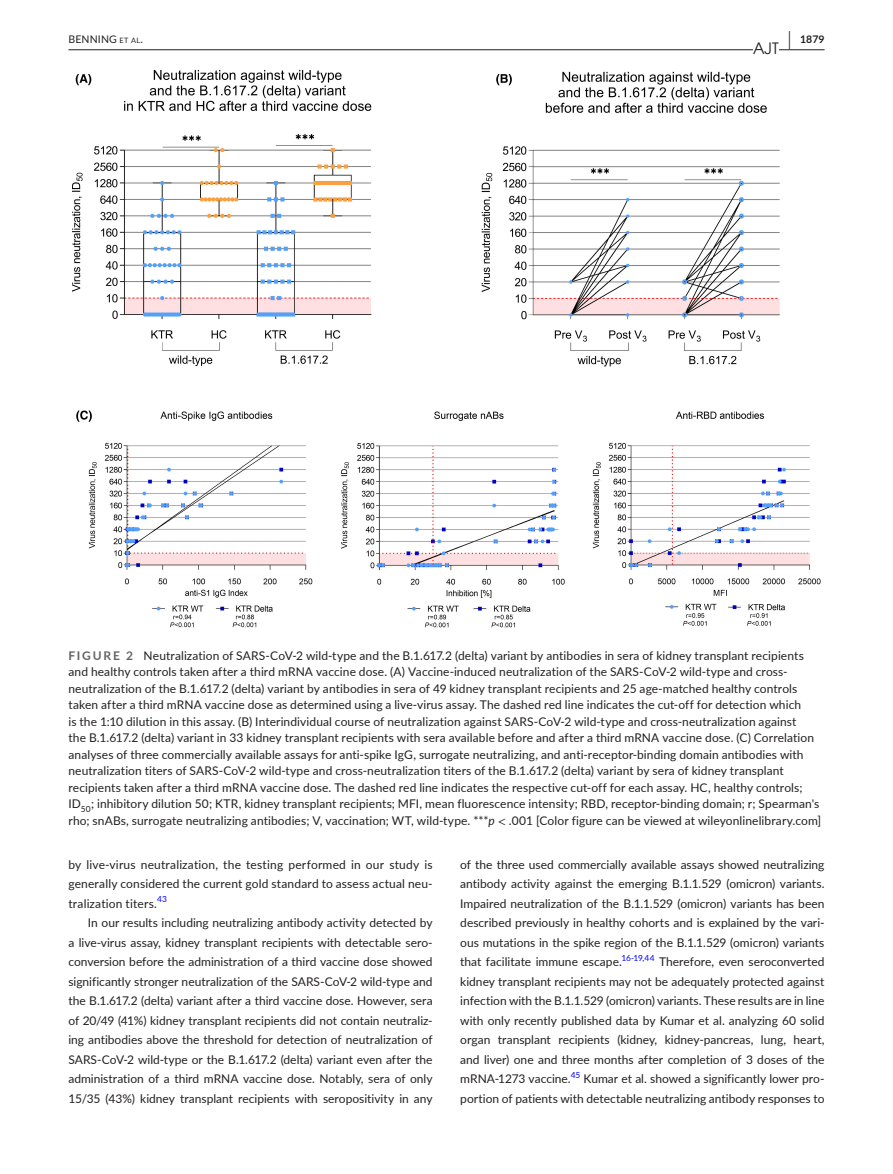
<style>
.page{position:relative;width:893px;height:1174px;background:#fff}
.page>*{position:absolute;margin:0;border:0;box-sizing:border-box;transform-origin:0 0}
.t1{font:15.6px "Avant Garde";color:#231f20}
.t2{font:12px/19.5px "Lato";letter-spacing:.01em;color:#231f20;text-align:justify}
.t3{font:10.5px "Lato";letter-spacing:.015em;color:#231f20}
.t4{font:700 10.5px "Lato";color:#231f20}
.t5{font:8.4px "Lato";letter-spacing:.01em;color:#00f}
.s1{font-size:7.35px}
.s2{font-size:19.5px}
.s3{font-weight:700;color:#636366}
.s4{font-style:italic}
.s5{font-family:"STIX"}
</style>
<div class="page">
<hr style="left:68px;top:49px;width:756px;height:1px;background:#231f20">
<div style="left:753px;top:41px;width:26px;height:17px;background:#fff"></div>
<img style="left:72px;top:69px;width:749px;height:558px">
<p class="t3" style="left:68px;top:31px;width:76px">BENNING <span class="s1">et al</span>.</p>
<h1 class="t1" style="left:753px;top:39px;width:27px">AJT</h1>
<p class="t4" style="left:789px;top:31px;width:37px"><span class="s2">|</span> 1879</p>
<p class="t2" style="left:68px;top:646px;width:754px;line-height:16.5px;text-align:left"><span class="s3">FIGURE 2</span> Neutralization of SARS-CoV-2 wild-type and the B.1.617.2 (delta) variant by antibodies in sera of kidney transplant recipients and healthy controls taken after a third mRNA vaccine dose. (A) Vaccine-induced neutralization of the SARS-CoV-2 wild-type and cross&shy;neutralization of the B.1.617.2 (delta) variant by antibodies in sera of 49 kidney transplant recipients and 25 age-matched healthy controls taken after a third mRNA vaccine dose as determined using a live-virus assay. The dashed red line indicates the cut-off for detection which<br>is the 1:10 dilution in this assay. (B) Interindividual course of neutralization against SARS-CoV-2 wild-type and cross-neutralization against<br>the B.1.617.2 (delta) variant in 33 kidney transplant recipients with sera available before and after a third mRNA vaccine dose. (C) Correlation analyses of three commercially available assays for anti-spike IgG, surrogate neutralizing, and anti-receptor-binding domain antibodies with neutralization titers of SARS-CoV-2 wild-type and cross-neutralization titers of the B.1.617.2 (delta) variant by sera of kidney transplant recipients taken after a third mRNA vaccine dose. The dashed red line indicates the respective cut-off for each assay. HC, healthy controls; ID<sub>50</sub>; inhibitory dilution 50; KTR, kidney transplant recipients; MFI, mean fluorescence intensity; RBD, receptor-binding domain; r; Spearman's rho; snABs, surrogate neutralizing antibodies; V, vaccination; WT, wild-type. ***<span class="s4">p</span> <span class="s5">&lt;</span> .001 [Color figure can be viewed at wileyonlinelibrary.com]</p>
<p class="t2" style="left:68px;top:854px;width:366px">by live-virus neutralization, the testing performed in our study is generally considered the current gold standard to assess actual neu&shy;tralization titers.</p>
<p class="t5" style="left:157px;top:893px;width:12px">43</p>
<p class="t2" style="left:68px;top:912px;width:366px;text-indent:20px">In our results including neutralizing antibody activity detected by a live-virus assay, kidney transplant recipients with detectable sero&shy;conversion before the administration of a third vaccine dose showed significantly stronger neutralization of the SARS-CoV-2 wild-type and the B.1.617.2 (delta) variant after a third vaccine dose. However, sera of 20/49 (41%) kidney transplant recipients did not contain neutraliz&shy;ing antibodies above the threshold for detection of neutralization of SARS-CoV-2 wild-type or the B.1.617.2 (delta) variant even after the administration of a third mRNA vaccine dose. Notably, sera of only 15/35 (43%) kidney transplant recipients with seropositivity in any</p>
<p class="t2" style="left:460px;top:854px;width:366px">of the three used commercially available assays showed neutralizing antibody activity against the emerging B.1.1.529 (omicron) variants.<br>Impaired neutralization of the B.1.1.529 (omicron) variants has been described previously in healthy cohorts and is explained by the vari&shy;ous mutations in the spike region of the B.1.1.529 (omicron) variants that facilitate immune escape.</p>
<p class="t5" style="left:621px;top:952px;width:35px">16-19,44</p>
<p class="t2" style="left:460px;top:951px;width:366px;text-indent:199px">Therefore, even seroconverted kidney transplant recipients may not be adequately protected against infection with the B.1.1.529 (omicron) variants. These results are in line with only recently published data by Kumar et al. analyzing 60 solid organ transplant recipients (kidney, kidney-pancreas, lung, heart, and liver) one and three months after completion of 3 doses of the mRNA-1273 vaccine.<sup>45</sup> Kumar et al. showed a significantly lower pro&shy;portion of patients with detectable neutralizing antibody responses to</p>
</div>
